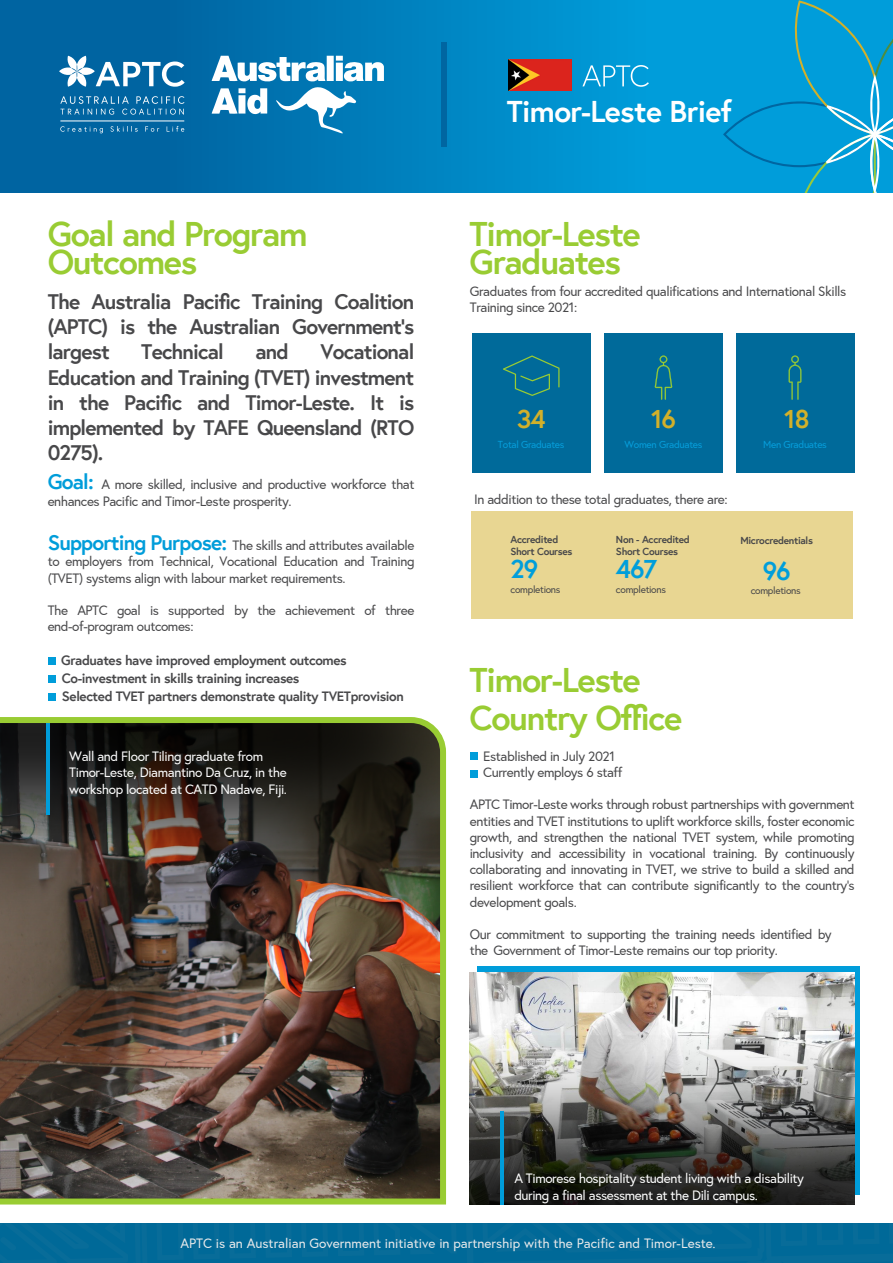
<style>
.page{position:relative;width:893px;height:1263px;background:#fff}
.page>*{position:absolute;margin:0;border:0;box-sizing:border-box;transform-origin:0 0}
.t1{font:700 34.2px/28.5px "Europa";letter-spacing:-.04em;color:#9c3}
.t2{font:700 30px "Europa";letter-spacing:-.02em;color:#fff}
.t3{font:700 25.65px "Europa";letter-spacing:-.04em;color:#009edb}
.t4{font:700 25.65px "Europa";color:#d2b02a}
.t5{font:700 21px/25.2px "Europa";letter-spacing:-.04em;color:#48484a;text-align:justify}
.t6{font:13.5px/16.2px "Europa";letter-spacing:-.03em;color:#48484a}
.t7{font:13.5px/16.2px "Europa";letter-spacing:-.03em;color:#fff}
.t8{font:700 13.5px/18px "Europa";letter-spacing:-.03em;color:#48484a}
.t9{font:13.5px "Europa";color:#e9eaeb}
.t10{font:700 10.05px/12.1px "Europa";letter-spacing:-.03em;color:#48484a}
.t11{font:10.05px "Europa";letter-spacing:-.03em;color:#069edb}
.t12{font:10.05px "Europa";letter-spacing:-.03em;color:#48484a}
.s1{font-weight:700;font-size:21px;color:#009dda}
</style>
<div class="page">
<div style="left:478px;top:966px;width:382px;height:229px;background:#009dda"></div>
<svg style="left:0;top:0;width:723px;height:193px;background:#007fbc"></svg>
<div style="left:0;top:1223px;width:893px;height:40px;background:#006998"></div>
<svg style="left:723px;top:0;width:170px;height:193px;background:#0da0d6"></svg>
<svg style="left:60px;top:96px;width:124px;height:19px;background:#257aae"></svg>
<hr style="left:60px;top:121px;width:124px;height:1px;background:#fff">
<svg style="left:60px;top:126px;width:124px;height:7px"></svg>
<svg style="left:59px;top:56px;width:126px;height:31px"></svg>
<svg style="left:212px;top:56px;width:172px;height:77px"></svg>
<svg style="left:582px;top:65px;width:67px;height:22px"></svg>
<div style="left:441px;top:43px;width:6px;height:104px;background:#0066a1"></div>
<div style="left:472px;top:333px;width:119px;height:140px;background:#006a9a"></div>
<svg style="left:503px;top:355px;width:57px;height:41px"></svg>
<div style="left:736px;top:333px;width:118px;height:140px;background:#006a9a"></div>
<svg style="left:789px;top:355px;width:12px;height:45px"></svg>
<div style="left:604px;top:333px;width:119px;height:140px;background:#006a9a"></div>
<svg style="left:655px;top:355px;width:17px;height:45px"></svg>
<div style="left:471px;top:512px;width:381px;height:107px;background:#e8d692"></div>
<div style="left:48px;top:657px;width:7px;height:8px;background:#009dda"></div>
<div style="left:48px;top:675px;width:7px;height:8px;background:#009dda"></div>
<div style="left:48px;top:693px;width:7px;height:8px;background:#009dda"></div>
<div style="left:470px;top:752px;width:8px;height:7px;background:#009dda"></div>
<div style="left:470px;top:770px;width:8px;height:8px;background:#009dda"></div>
<img style="left:508px;top:59px;width:63px;height:32px">
<img style="left:0;top:717px;width:447px;height:488px">
<img style="left:470px;top:972px;width:385px;height:64px">
<img style="left:470px;top:1036px;width:385px;height:169px">
<hr style="left:501px;top:1111px;width:3px;height:94px;background:#009dda">
<h2 class="t2" style="left:507px;top:91px;width:227px">Timor-Leste Brief</h2>
<h1 class="t1" style="left:48px;top:218px;width:261px">Goal and Program<br>Outcomes</h1>
<h1 class="t1" style="left:470px;top:218px;width:173px">Timor-Leste<br>Graduates</h1>
<h3 class="t5" style="left:48px;top:288px;width:368px">The Australia Pacific Training Coalition (APTC) is the Australian Government's largest</h3>
<h3 class="t5" style="left:48px;top:339px;width:368px;text-indent:273px">Vocational Education and Training (TVET) investment in the Pacific and Timor-Leste. It is implemented by TAFE Queensland (RTO 0275).</h3>
<h3 class="t5" style="left:141px;top:339px;width:84px">Technical</h3>
<h3 class="t5" style="left:255px;top:339px;width:35px">and</h3>
<p class="t6" style="left:48px;top:476px;width:368px"><span class="s1">Goal:</span> A more skilled, inclusive and productive workforce that enhances Pacific and Timor-Leste prosperity.</p>
<p class="t6" style="left:48px;top:537px;width:368px;text-align:justify"><span class="s1">Supporting Purpose:</span> The skills and attributes available to employers from Technical, Vocational Education and Training (TVET) systems align with labour market requirements.</p>
<p class="t6" style="left:48px;top:602px;width:368px">The APTC goal is supported by the achievement of three end-of-program outcomes:</p>
<p class="t8" style="left:61px;top:651px;width:344px">Graduates have improved employment outcomes<br>Co-investment in skills training increases<br>Selected TVET partners demonstrate quality TVETprovision</p>
<p class="t7" style="left:69px;top:748px;width:219px">Wall and Floor Tiling graduate from<br>Timor-Leste, Diamantino Da Cruz, in the workshop located at CATD Nadave, Fiji.</p>
<p class="t6" style="left:470px;top:283px;width:378px">Graduates from four accredited qualifications and International Skills<br>Training since 2021:</p>
<h3 class="t4" style="left:517px;top:402px;width:30px">34</h3>
<p class="t11" style="left:498px;top:438px;width:68px">Total Graduates</p>
<h3 class="t4" style="left:651px;top:402px;width:26px">16</h3>
<p class="t11" style="left:625px;top:438px;width:79px">Women Graduates</p>
<h3 class="t4" style="left:784px;top:402px;width:27px">18</h3>
<p class="t11" style="left:763px;top:438px;width:65px">Men Graduates</p>
<p class="t6" style="left:474px;top:491px;width:255px">In addition to these total graduates, there are:</p>
<p class="t10" style="left:510px;top:533px;width:64px">Accredited<br>Short Courses</p>
<h3 class="t3" style="left:510px;top:552px;width:29px">29</h3>
<p class="t12" style="left:510px;top:583px;width:52px">completions</p>
<p class="t10" style="left:616px;top:533px;width:75px">Non - Accredited<br>Short Courses</p>
<h3 class="t3" style="left:616px;top:552px;width:43px">467</h3>
<p class="t12" style="left:616px;top:583px;width:52px">completions</p>
<p class="t10" style="left:740px;top:534px;width:74px">Microcredentials</p>
<h3 class="t3" style="left:763px;top:553px;width:29px">96</h3>
<p class="t12" style="left:751px;top:584px;width:52px">completions</p>
<h1 class="t1" style="left:470px;top:661px;width:214px;line-height:37.5px">Timor-Leste<br>Country Office</h1>
<p class="t6" style="left:483px;top:748px;width:141px">Established in July 2021<br>Currently employs 6 staff</p>
<p class="t6" style="left:470px;top:797px;width:386px;text-align:justify">APTC Timor-Leste works through robust partnerships with government entities and TVET institutions to uplift workforce skills, foster economic growth, and strengthen the national TVET system, while promoting inclusivity and accessibility in vocational training. By continuously collaborating and innovating in TVET, we strive to build a skilled and resilient workforce that can contribute significantly to the country's development goals.</p>
<p class="t6" style="left:470px;top:926px;width:363px">Our commitment to supporting the training needs identified by the Government of Timor-Leste remains our top priority.</p>
<p class="t7" style="left:514px;top:1170px;width:291px">A Timorese hospitality student living with a disability during a final assessment at the Dili campus.</p>
<p class="t9" style="left:180px;top:1235px;width:537px">APTC is an Australian Government initiative in partnership with the Pacific and Timor-Leste.</p>
</div>
